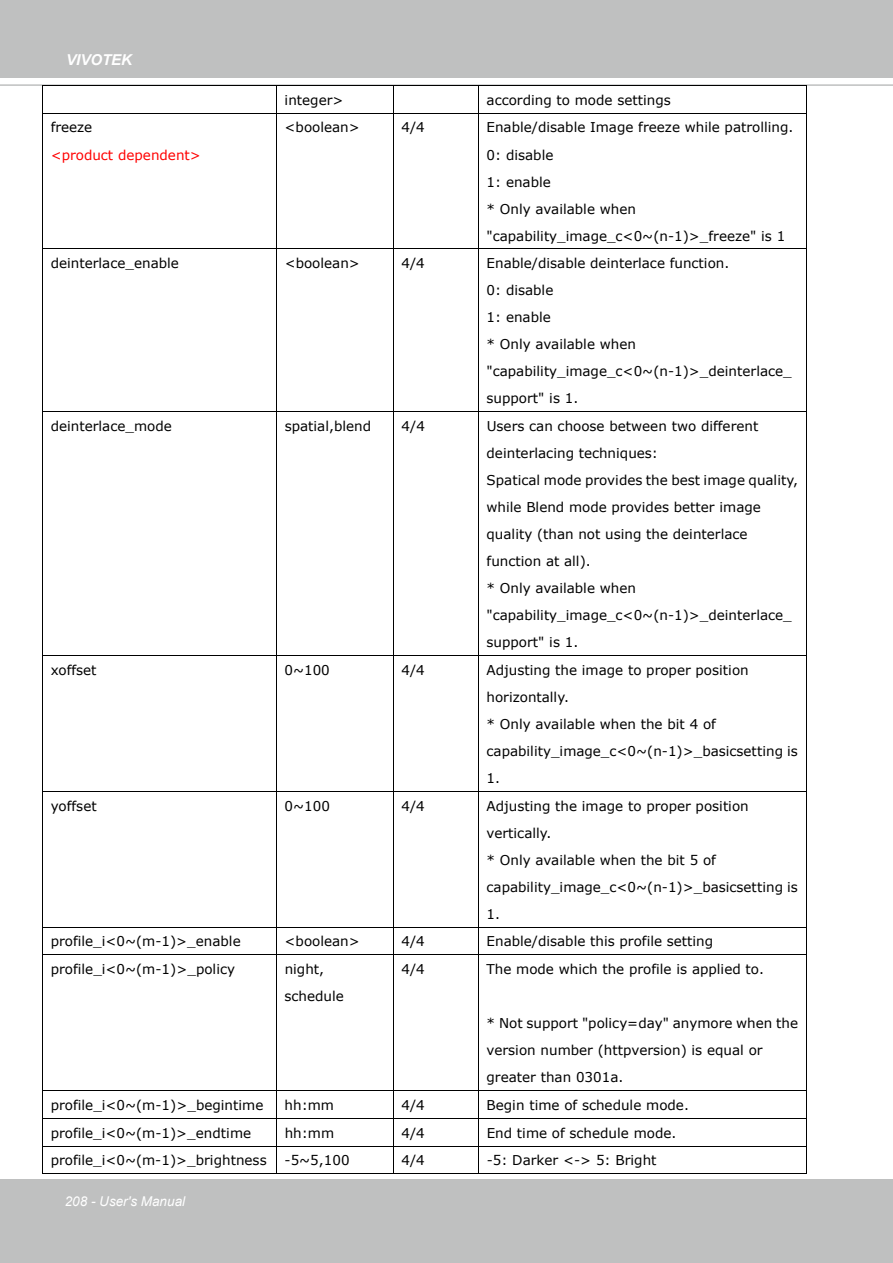
<style>
.page{position:relative;width:893px;height:1263px;background:#fff}
.page>*{position:absolute;margin:0;border:0;box-sizing:border-box;transform-origin:0 0}
.t1{font:italic 700 15px "Arial";color:#fff}
.t2{font:13.5px/27px "Verdana";color:#000}
.t3{font:13.5px "Verdana";color:#f00}
.t4{font:italic 13.5px "Arial";color:#fff}
</style>
<div class="page">
<div style="left:0;top:0;width:893px;height:77px;background:#bfc0c0"></div>
<div style="left:0;top:1179px;width:893px;height:84px;background:#bfc0c0"></div>
<hr style="left:0;top:85px;width:893px;height:1px;background:#9fa0a0">
<hr style="left:42px;top:85px;width:764px;height:1px;background:#000">
<svg style="left:42px;top:86px;width:1px;height:27px"></svg>
<svg style="left:276px;top:86px;width:1px;height:27px"></svg>
<svg style="left:393px;top:86px;width:1px;height:27px"></svg>
<svg style="left:478px;top:86px;width:1px;height:27px"></svg>
<svg style="left:806px;top:85px;width:1px;height:28px"></svg>
<hr style="left:42px;top:113px;width:764px;height:1px;background:#000">
<hr style="left:42px;top:113px;width:1px;height:136px;background:#000">
<hr style="left:276px;top:113px;width:1px;height:136px;background:#000">
<hr style="left:393px;top:113px;width:1px;height:136px;background:#000">
<hr style="left:478px;top:113px;width:1px;height:136px;background:#000">
<hr style="left:806px;top:113px;width:1px;height:136px;background:#000">
<hr style="left:42px;top:249px;width:764px;height:1px;background:#000">
<hr style="left:42px;top:249px;width:1px;height:162px;background:#000">
<hr style="left:276px;top:249px;width:1px;height:162px;background:#000">
<hr style="left:393px;top:249px;width:1px;height:162px;background:#000">
<hr style="left:478px;top:249px;width:1px;height:162px;background:#000">
<hr style="left:806px;top:249px;width:1px;height:162px;background:#000">
<hr style="left:42px;top:411px;width:764px;height:1px;background:#000">
<hr style="left:42px;top:412px;width:1px;height:243px;background:#000">
<hr style="left:276px;top:412px;width:1px;height:243px;background:#000">
<hr style="left:393px;top:412px;width:1px;height:243px;background:#000">
<hr style="left:478px;top:412px;width:1px;height:243px;background:#000">
<hr style="left:806px;top:412px;width:1px;height:243px;background:#000">
<hr style="left:42px;top:655px;width:764px;height:1px;background:#000">
<hr style="left:42px;top:656px;width:1px;height:135px;background:#000">
<hr style="left:276px;top:656px;width:1px;height:135px;background:#000">
<hr style="left:393px;top:656px;width:1px;height:135px;background:#000">
<hr style="left:478px;top:656px;width:1px;height:135px;background:#000">
<hr style="left:806px;top:656px;width:1px;height:135px;background:#000">
<hr style="left:42px;top:791px;width:764px;height:1px;background:#000">
<hr style="left:42px;top:792px;width:1px;height:135px;background:#000">
<hr style="left:276px;top:792px;width:1px;height:135px;background:#000">
<hr style="left:393px;top:792px;width:1px;height:135px;background:#000">
<hr style="left:478px;top:792px;width:1px;height:135px;background:#000">
<hr style="left:806px;top:792px;width:1px;height:135px;background:#000">
<hr style="left:42px;top:927px;width:764px;height:1px;background:#000">
<svg style="left:42px;top:928px;width:1px;height:26px"></svg>
<svg style="left:276px;top:928px;width:1px;height:26px"></svg>
<svg style="left:393px;top:928px;width:1px;height:26px"></svg>
<svg style="left:478px;top:928px;width:1px;height:26px"></svg>
<svg style="left:806px;top:927px;width:1px;height:27px"></svg>
<hr style="left:42px;top:954px;width:764px;height:1px;background:#000">
<hr style="left:42px;top:955px;width:1px;height:135px;background:#000">
<hr style="left:276px;top:955px;width:1px;height:135px;background:#000">
<hr style="left:393px;top:955px;width:1px;height:135px;background:#000">
<hr style="left:478px;top:955px;width:1px;height:135px;background:#000">
<hr style="left:806px;top:955px;width:1px;height:135px;background:#000">
<hr style="left:42px;top:1090px;width:764px;height:1px;background:#000">
<hr style="left:42px;top:1118px;width:764px;height:1px;background:#000">
<hr style="left:42px;top:1146px;width:764px;height:1px;background:#000">
<svg style="left:42px;top:1091px;width:1px;height:82px"></svg>
<hr style="left:42px;top:1173px;width:234px;height:1px;background:#000">
<svg style="left:276px;top:1091px;width:1px;height:83px"></svg>
<hr style="left:277px;top:1173px;width:116px;height:1px;background:#000">
<svg style="left:393px;top:1091px;width:1px;height:83px"></svg>
<hr style="left:394px;top:1173px;width:84px;height:1px;background:#000">
<svg style="left:478px;top:1091px;width:1px;height:83px"></svg>
<hr style="left:479px;top:1173px;width:327px;height:1px;background:#000">
<svg style="left:806px;top:1091px;width:1px;height:83px"></svg>
<p class="t1" style="left:66px;top:49px;width:67px">VIVOTEK</p>
<p class="t2" style="left:51px;top:114px;width:43px">freeze</p>
<p class="t3" style="left:51px;top:145px;width:152px">&lt;product dependent&gt;</p>
<p class="t2" style="left:285px;top:86px;width:60px">integer&gt;</p>
<p class="t2" style="left:487px;top:86px;width:186px">according to mode settings</p>
<p class="t2" style="left:285px;top:114px;width:77px">&lt;boolean&gt;</p>
<p class="t2" style="left:401px;top:114px;width:25px">4/4</p>
<p class="t2" style="left:487px;top:114px;width:308px">Enable/disable Image freeze while patrolling.<br>0: disable<br>1: enable<br>* Only available when "capability_image_c&lt;0~(n-1)&gt;_freeze" is 1</p>
<p class="t2" style="left:51px;top:250px;width:130px">deinterlace_enable</p>
<p class="t2" style="left:285px;top:250px;width:77px">&lt;boolean&gt;</p>
<p class="t2" style="left:401px;top:250px;width:25px">4/4</p>
<p class="t2" style="left:487px;top:250px;width:307px">Enable/disable deinterlace function.<br>0: disable<br>1: enable<br>* Only available when "capability_image_c&lt;0~(n-1)&gt;_deinterlace_ support" is 1.</p>
<p class="t2" style="left:51px;top:412px;width:123px">deinterlace_mode</p>
<p class="t2" style="left:285px;top:412px;width:88px">spatial,blend</p>
<p class="t2" style="left:402px;top:412px;width:25px">4/4</p>
<p class="t2" style="left:487px;top:412px;width:313px">Users can choose between two different deinterlacing techniques:<br>Spatical mode provides the best image quality, while Blend mode provides better image quality (than not using the deinterlace function at all).<br>* Only available when "capability_image_c&lt;0~(n-1)&gt;_deinterlace_ support" is 1.</p>
<p class="t2" style="left:51px;top:656px;width:47px">xoffset</p>
<p class="t2" style="left:285px;top:656px;width:47px">0~100</p>
<p class="t2" style="left:401px;top:656px;width:25px">4/4</p>
<p class="t2" style="left:487px;top:656px;width:313px">Adjusting the image to proper position horizontally.<br>* Only available when the bit 4 of capability_image_c&lt;0~(n-1)&gt;_basicsetting is<br>1.</p>
<p class="t2" style="left:51px;top:792px;width:48px">yoffset</p>
<p class="t2" style="left:285px;top:792px;width:47px">0~100</p>
<p class="t2" style="left:402px;top:792px;width:25px">4/4</p>
<p class="t2" style="left:487px;top:792px;width:313px">Adjusting the image to proper position vertically.<br>* Only available when the bit 5 of capability_image_c&lt;0~(n-1)&gt;_basicsetting is<br>1.</p>
<p class="t2" style="left:51px;top:928px;width:192px">profile_i&lt;0~(m-1)&gt;_enable</p>
<p class="t2" style="left:285px;top:928px;width:77px">&lt;boolean&gt;</p>
<p class="t2" style="left:401px;top:928px;width:25px">4/4</p>
<p class="t2" style="left:487px;top:928px;width:228px">Enable/disable this profile setting</p>
<p class="t2" style="left:51px;top:955px;width:186px">profile_i&lt;0~(m-1)&gt;_policy</p>
<p class="t2" style="left:285px;top:955px;width:61px">night, schedule</p>
<p class="t2" style="left:401px;top:955px;width:25px">4/4</p>
<p class="t2" style="left:487px;top:955px;width:279px">The mode which the profile is applied to.</p>
<p class="t2" style="left:487px;top:1009px;width:313px">* Not support "policy=day" anymore when the version number (httpversion) is equal or greater than 0301a.</p>
<p class="t2" style="left:51px;top:1091px;width:214px">profile_i&lt;0~(m-1)&gt;_begintime</p>
<p class="t2" style="left:285px;top:1091px;width:51px">hh:mm</p>
<p class="t2" style="left:401px;top:1091px;width:25px">4/4</p>
<p class="t2" style="left:487px;top:1091px;width:204px">Begin time of schedule mode.</p>
<p class="t2" style="left:51px;top:1119px;width:202px">profile_i&lt;0~(m-1)&gt;_endtime</p>
<p class="t2" style="left:285px;top:1119px;width:51px">hh:mm</p>
<p class="t2" style="left:402px;top:1119px;width:25px">4/4</p>
<p class="t2" style="left:487px;top:1119px;width:191px">End time of schedule mode.</p>
<p class="t2" style="left:51px;top:1147px;width:218px">profile_i&lt;0~(m-1)&gt;_brightness</p>
<p class="t2" style="left:285px;top:1147px;width:66px">-5~5,100</p>
<p class="t2" style="left:402px;top:1147px;width:25px">4/4</p>
<p class="t2" style="left:487px;top:1147px;width:171px">-5: Darker &lt;-&gt; 5: Bright</p>
<p class="t4" style="left:65px;top:1193px;width:122px">208 - User's Manual</p>
</div>
